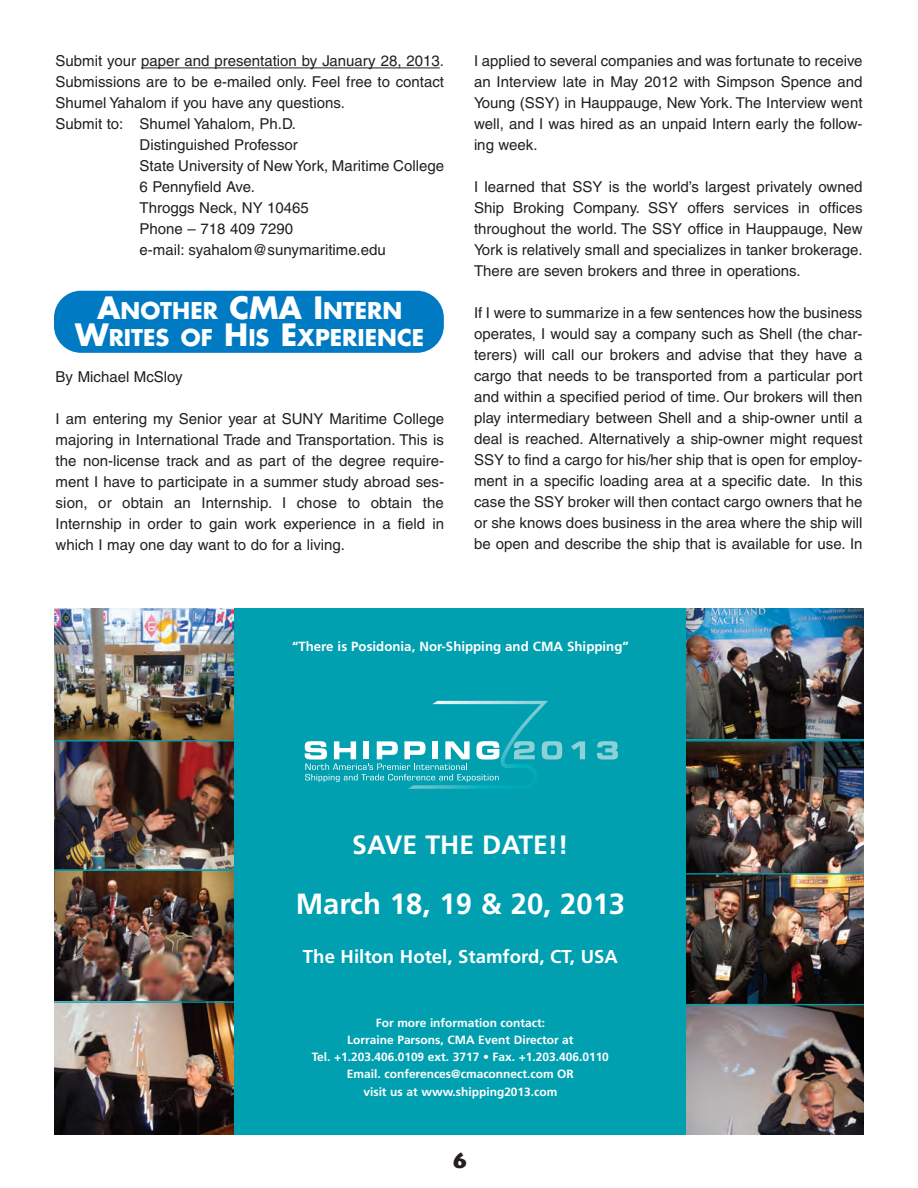
<style>
.page{position:relative;width:918px;height:1188px;background:#fff}
.page>*{position:absolute;margin:0;border:0;box-sizing:border-box;transform-origin:0 0}
.t1{font:700 29.25px "Frutiger";color:#fff}
.t2{font:700 26.55px "Frutiger";color:#fff}
.t3{font:700 22.5px/27px "Futura";color:#fff;text-align:center}
.t4{font:900 21px "Lithos";color:#231f20}
.t5{font:700 18.6px "Frutiger";color:#fff}
.t6{font:15px/21px "Helvetica";color:#231f20;text-align:justify}
.t7{font:700 13.2px "Frutiger";color:#fff}
.t8{font:700 12px/17.2px "Frutiger";color:#fff;text-align:center}
.s1{font-size:30px}
</style>
<div class="page">
<hr style="left:141px;top:68px;width:299px;height:1px;background:#231f20">
<div style="left:54px;top:609px;width:810px;height:525px;background:#00a0b0"></div>
<img style="left:54px;top:609px;width:179px;height:525px">
<svg style="left:571px;top:741px;width:14px;height:18px"></svg>
<svg style="left:597px;top:741px;width:21px;height:19px"></svg>
<svg style="left:305px;top:701px;width:257px;height:88px"></svg>
<img style="left:687px;top:609px;width:177px;height:525px">
<hr style="left:54px;top:740px;width:180px;height:1px;background:#00a0b0">
<hr style="left:54px;top:869px;width:181px;height:2px;background:#00a0b0">
<hr style="left:686px;top:740px;width:178px;height:1px;background:#00a0b0">
<hr style="left:686px;top:1004px;width:178px;height:1px;background:#00a0b0">
<hr style="left:686px;top:873px;width:178px;height:2px;background:#00a0b0">
<hr style="left:54px;top:1001px;width:180px;height:2px;background:#00a0b0">
<div style="left:54px;top:291px;width:390px;height:62px;background:#007bc3;border-radius:27px"></div>
<p class="t6" style="left:56px;top:52px;width:390px">Submit your paper and presentation by January 28, 2013.</p>
<p class="t6" style="left:56px;top:73px;width:390px">Submissions are to be e-mailed only. Feel free to contact</p>
<p class="t6" style="left:56px;top:94px;width:291px">Shumel Yahalom if you have any questions.</p>
<p class="t6" style="left:56px;top:115px;width:242px">Submit to: Shumel Yahalom, Ph.D.</p>
<p class="t6" style="left:140px;top:136px;width:160px">Distinguished Professor</p>
<p class="t6" style="left:140px;top:157px;width:306px">State University of New York, Maritime College</p>
<p class="t6" style="left:140px;top:178px;width:117px">6 Pennyfield Ave.</p>
<p class="t6" style="left:140px;top:199px;width:171px">Throggs Neck, NY 10465</p>
<p class="t6" style="left:140px;top:220px;width:155px">Phone – 718 409 7290</p>
<p class="t6" style="left:140px;top:241px;width:248px">e-mail: syahalom@sunymaritime.edu</p>
<h3 class="t3" style="left:75px;top:299px;width:351px"><span class="s1">A</span>NOTHER <span class="s1">CMA I</span>NTERN<br><span class="s1">W</span>RITES OF <span class="s1">H</span>IS <span class="s1">E</span>XPERIENCE</h3>
<p class="t6" style="left:56px;top:368px;width:129px">By Michael McSloy</p>
<p class="t6" style="left:56px;top:410px;width:390px">I am entering my Senior year at SUNY Maritime College majoring in International Trade and Transportation. This is the non-license track and as part of the degree require&shy;ment I have to participate in a summer study abroad ses&shy;sion, or obtain an Internship. I chose to obtain the Internship in order to gain work experience in a field in which I may one day want to do for a living.</p>
<p class="t6" style="left:474px;top:52px;width:390px">I applied to several companies and was fortunate to receive an Interview late in May 2012 with Simpson Spence and Young (SSY) in Hauppauge, New York. The Interview went well, and I was hired as an unpaid Intern early the follow&shy;ing week.</p>
<p class="t6" style="left:474px;top:178px;width:390px">I learned that SSY is the world’s largest privately owned Ship Broking Company. SSY offers services in offices throughout the world. The SSY office in Hauppauge, New York is relatively small and specializes in tanker brokerage.<br>There are seven brokers and three in operations.</p>
<p class="t6" style="left:474px;top:304px;width:390px">If I were to summarize in a few sentences how the business operates, I would say a company such as Shell (the char&shy;terers) will call our brokers and advise that they have a cargo that needs to be transported from a particular port and within a specified period of time. Our brokers will then play intermediary between Shell and a ship-owner until a deal is reached. Alternatively a ship-owner might request SSY to find a cargo for his/her ship that is open for employ&shy;ment in a specific loading area at a specific date. In this case the SSY broker will then contact cargo owners that he or she knows does business in the area where the ship will be open and describe the ship that is available for use. In</p>
<p class="t7" style="left:292px;top:641px;width:338px">“There is Posidonia, Nor-Shipping and CMA Shipping”</p>
<h2 class="t2" style="left:352px;top:834px;width:218px">SAVE THE DATE!!</h2>
<h1 class="t1" style="left:296px;top:892px;width:331px">March 18, 19 &amp; 20, 2013</h1>
<p class="t5" style="left:303px;top:949px;width:316px">The Hilton Hotel, Stamford, CT, USA</p>
<p class="t8" style="left:312px;top:1015px;width:299px">For more information contact:<br>Lorraine Parsons, CMA Event Director at<br>Tel. +1.203.406.0109 ext. 3717 • Fax. +1.203.406.0110<br>Email. conferences@cmaconnect.com OR<br>visit us at www.shipping2013.com</p>
<h3 class="t4" style="left:453px;top:1149px;width:16px">6</h3>
</div>
